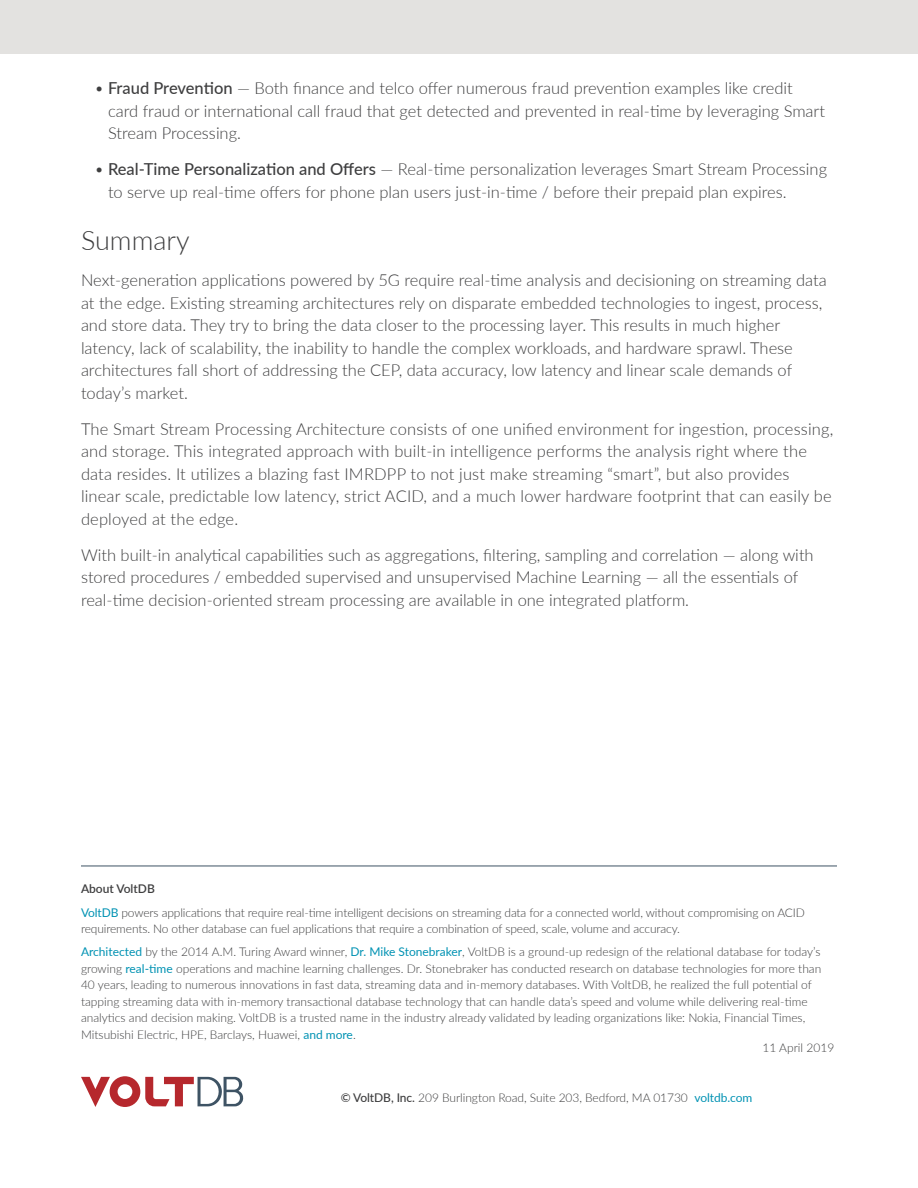
<style>
.page{position:relative;width:918px;height:1188px;background:#fff}
.page>*{position:absolute;margin:0;border:0;box-sizing:border-box;transform-origin:0 0}
.A_Head{font:300 27px "Lato";color:#3e3e3f}
.Body_Copy{font:300 16.5px/22.5px "Lato";color:#3e3e3f}
.t1{font:300 12px/16.5px "Lato";color:#3e3e3f}
.s1{font-weight:500}
.s2{font-weight:600}
.s3{font-weight:400;color:#0092b3}
</style>
<div class="page">
<div style="left:0;top:0;width:918px;height:54px;background:#e3e2e0"></div>
<svg style="left:81px;top:1076px;width:162px;height:31px"></svg>
<hr style="left:81px;top:866px;width:756px;height:1px;background:#3e5364">
<p class="Body_Copy" style="left:108px;top:77px;width:719px;text-indent:-14px">• <span class="s1">Fraud Prevention</span> — Both finance and telco offer numerous fraud prevention examples like credit card fraud or international call fraud that get detected and prevented in real-time by leveraging Smart<br>Stream Processing.</p>
<p class="Body_Copy" style="left:108px;top:158px;width:721px;text-indent:-14px">• <span class="s1">Real-Time Personalization and Offers</span> — Real-time personalization leverages Smart Stream Processing to serve up real-time offers for phone plan users just-in-time / before their prepaid plan expires.</p>
<p class="A_Head" style="left:81px;top:222px;width:110px">Summary</p>
<p class="Body_Copy" style="left:81px;top:269px;width:747px">Next-generation applications powered by 5G require real-time analysis and decisioning on streaming data at the edge. Existing streaming architectures rely on disparate embedded technologies to ingest, process, and store data. They try to bring the data closer to the processing layer. This results in much higher latency, lack of scalability, the inability to handle the complex workloads, and hardware sprawl. These architectures fall short of addressing the CEP, data accuracy, low latency and linear scale demands of today’s market.</p>
<p class="Body_Copy" style="left:81px;top:417px;width:754px">The Smart Stream Processing Architecture consists of one unified environment for ingestion, processing, and storage. This integrated approach with built-in intelligence performs the analysis right where the data resides. It utilizes a blazing fast IMRDPP to not just make streaming “smart”, but also provides<br>linear scale, predictable low latency, strict ACID, and a much lower hardware footprint that can easily be deployed at the edge.</p>
<p class="Body_Copy" style="left:81px;top:543px;width:734px">With built-in analytical capabilities such as aggregations, filtering, sampling and correlation — along with stored procedures / embedded supervised and unsupervised Machine Learning — all the essentials of real-time decision-oriented stream processing are available in one integrated platform.</p>
<p class="t1" style="left:81px;top:877px;width:726px;line-height:23.2px"><span class="s2">About VoltDB<br></span><span class="s3">VoltDB</span> powers applications that require real-time intelligent decisions on streaming data for a connected world, without compromising on ACID</p>
<p class="t1" style="left:81px;top:917px;width:741px;line-height:23.2px">requirements. No other database can fuel applications that require a combination of speed, scale, volume and accuracy.<br><span class="s3">Architected</span> by the 2014 A.M. Turing Award winner, <span class="s3">Dr. Mike Stonebraker</span>, VoltDB is a ground-up redesign of the relational database for today’s</p>
<p class="t1" style="left:81px;top:960px;width:742px">growing <span class="s3">real-time</span> operations and machine learning challenges. Dr. Stonebraker has conducted research on database technologies for more than 40 years, leading to numerous innovations in fast data, streaming data and in-memory databases. With VoltDB, he realized the full potential of tapping streaming data with in-memory transactional database technology that can handle data’s speed and volume while delivering real-time analytics and decision making. VoltDB is a trusted name in the industry already validated by leading organizations like: Nokia, Financial Times, Mitsubishi Electric, HPE, Barclays, Huawei, <span class="s3">and more</span>.</p>
<p class="t1" style="left:762px;top:1039px;width:73px">11 April 2019</p>
<p class="t1" style="left:341px;top:1089px;width:413px"><span class="s1">© VoltDB, Inc.</span> 209 Burlington Road, Suite 203, Bedford, MA 01730 <span class="s3">voltdb.com</span></p>
</div>
